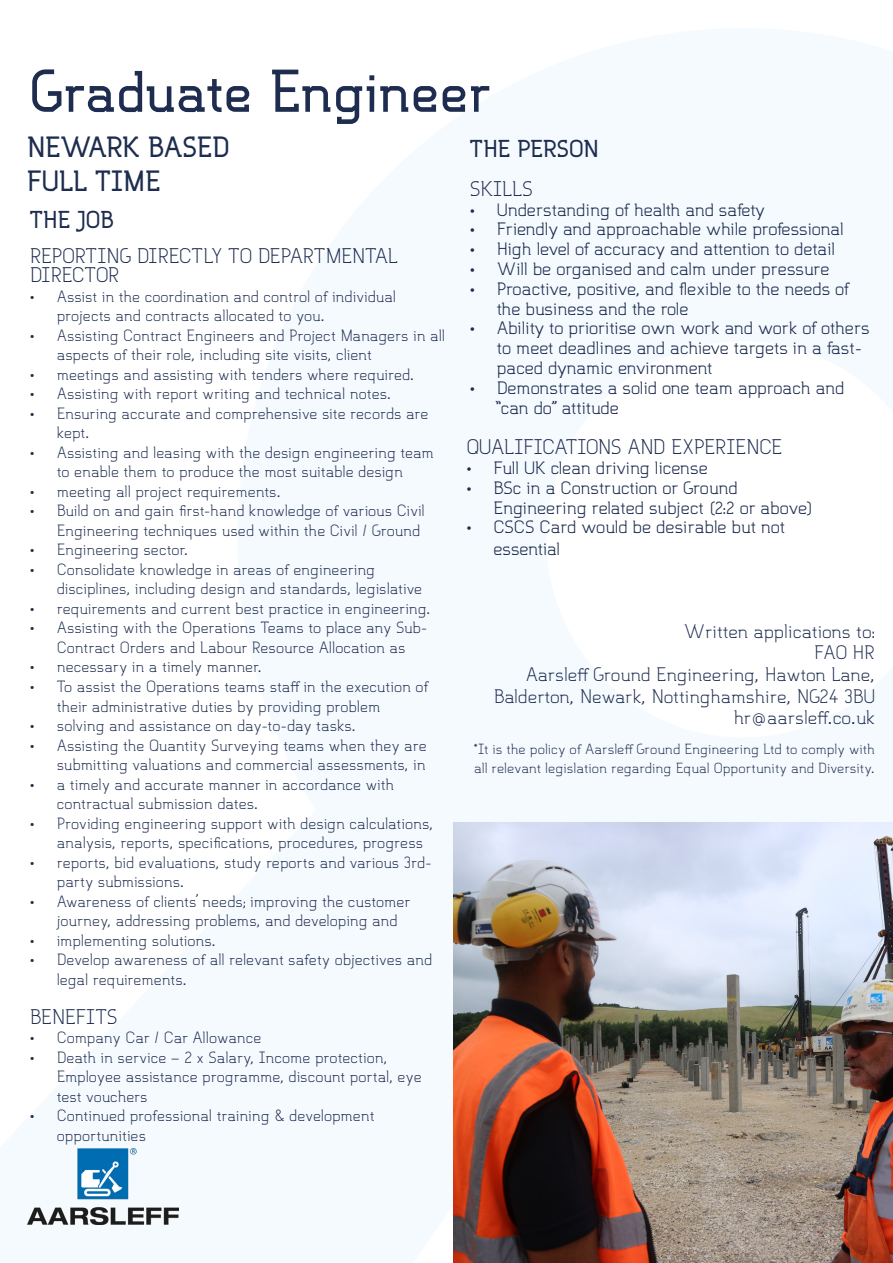
<style>
.page{position:relative;width:893px;height:1263px;background:#fff}
.page>*{position:absolute;margin:0;border:0;box-sizing:border-box;transform-origin:0 0}
.t1{font:700 55.5px "B Ruston.";letter-spacing:-.005em;color:#1d2c4f}
.t2{font:700 27px "B Ruston.";letter-spacing:.005em;color:#1d2c4f}
.t3{font:700 22.5px "B Ruston.";color:#1d2c4f}
.t4{font:300 19.5px/19.5px "B Ruston.";letter-spacing:-.015em;color:#1d2c4f}
.t5{font:300 18px/21.6px "B Ruston.";color:#1d2c4f;text-align:right}
.t6{font:16.5px/19.8px "B Ruston.";color:#1d2c4f}
.t7{font:300 15px/19.5px "B Ruston.";letter-spacing:-.005em;color:#1d2c4f}
.t8{font:300 13.5px/19.5px "B Ruston.";color:#1d2c4f}
</style>
<div class="page">
<img style="left:27px;top:1148px;width:152px;height:77px">
<img style="left:454px;top:823px;width:439px;height:440px">
<p class="t1" style="left:30px;top:57px;width:462px">Graduate Engineer</p>
<p class="t2" style="left:27px;top:130px;width:204px">NEWARK BASED</p>
<p class="t2" style="left:27px;top:164px;width:135px">FULL TIME</p>
<p class="t3" style="left:30px;top:206px;width:85px">THE JOB</p>
<p class="t4" style="left:30px;top:245px;width:369px">REPORTING DIRECTLY TO DEPARTMENTAL<br>DIRECTOR</p>
<p class="t7" style="left:57px;top:286px;width:341px;text-indent:-27px">• Assist in the coordination and control of individual projects and contracts allocated to you.</p>
<p class="t7" style="left:57px;top:325px;width:390px;text-indent:-27px">• Assisting Contract Engineers and Project Managers in all aspects of their role, including site visits, client</p>
<p class="t7" style="left:30px;top:364px;width:386px">• meetings and assisting with tenders where required.</p>
<p class="t7" style="left:30px;top:383px;width:363px">• Assisting with report writing and technical notes.</p>
<p class="t7" style="left:57px;top:403px;width:373px;text-indent:-27px">• Ensuring accurate and comprehensive site records are kept.</p>
<p class="t7" style="left:30px;top:442px;width:406px;text-align:center">• Assisting and leasing with the design engineering team to enable them to produce the most suitable design</p>
<p class="t7" style="left:30px;top:481px;width:253px">• meeting all project requirements.</p>
<p class="t7" style="left:30px;top:500px;width:396px;text-align:right">• Build on and gain first-hand knowledge of various Civil<br>Engineering techniques used within the Civil / Ground</p>
<p class="t7" style="left:30px;top:539px;width:160px">• Engineering sector.</p>
<p class="t7" style="left:57px;top:559px;width:367px;text-indent:-27px">• Consolidate knowledge in areas of engineering disciplines, including design and standards, legislative</p>
<p class="t7" style="left:30px;top:598px;width:402px">• requirements and current best practice in engineering.</p>
<p class="t7" style="left:30px;top:617px;width:399px;text-align:center">• Assisting with the Operations Teams to place any Sub-<br>Contract Orders and Labour Resource Allocation as</p>
<p class="t7" style="left:30px;top:656px;width:234px">• necessary in a timely manner.</p>
<p class="t7" style="left:57px;top:676px;width:373px;text-indent:-27px">• To assist the Operations teams staff in the execution of their administrative duties by providing problem</p>
<p class="t7" style="left:30px;top:715px;width:328px">• solving and assistance on day-to-day tasks.</p>
<p class="t7" style="left:30px;top:734px;width:398px;text-align:right">• Assisting the Quantity Surveying teams when they are submitting valuations and commercial assessments, in</p>
<p class="t7" style="left:57px;top:773px;width:339px;text-indent:-27px">• a timely and accurate manner in accordance with contractual submission dates.</p>
<p class="t7" style="left:57px;top:812px;width:378px;text-indent:-27px">• Providing engineering support with design calculations, analysis, reports, specifications, procedures, progress</p>
<p class="t7" style="left:57px;top:851px;width:377px;text-indent:-27px">• reports, bid evaluations, study reports and various 3rd&shy;party submissions.</p>
<p class="t7" style="left:57px;top:890px;width:355px;text-indent:-27px">• Awareness of clients’ needs; improving the customer journey, addressing problems, and developing and</p>
<p class="t7" style="left:30px;top:929px;width:188px">• implementing solutions.</p>
<p class="t7" style="left:57px;top:949px;width:377px;text-indent:-27px">• Develop awareness of all relevant safety objectives and legal requirements.</p>
<p class="t4" style="left:30px;top:1005px;width:89px">BENEFITS</p>
<p class="t7" style="left:30px;top:1027px;width:233px">• Company Car / Car Allowance</p>
<p class="t7" style="left:57px;top:1046px;width:367px;text-indent:-27px">• Death in service – 2 x Salary, Income protection,<br>Employee assistance programme, discount portal, eye test vouchers</p>
<p class="t7" style="left:57px;top:1105px;width:319px;text-indent:-27px">• Continued professional training &amp; development opportunities</p>
<p class="t3" style="left:470px;top:134px;width:131px">THE PERSON</p>
<p class="t4" style="left:470px;top:178px;width:64px">SKILLS</p>
<p class="t6" style="left:470px;top:198px;width:296px">• Understanding of health and safety</p>
<p class="t6" style="left:470px;top:218px;width:375px">• Friendly and approachable while professional</p>
<p class="t6" style="left:470px;top:238px;width:367px">• High level of accuracy and attention to detail</p>
<p class="t6" style="left:470px;top:258px;width:361px">• Will be organised and calm under pressure</p>
<p class="t6" style="left:497px;top:278px;width:354px;text-indent:-27px">• Proactive, positive, and flexible to the needs of the business and the role</p>
<p class="t6" style="left:497px;top:317px;width:374px;text-indent:-27px">• Ability to prioritise own work and work of others to meet deadlines and achieve targets in a fast&shy;paced dynamic environment</p>
<p class="t6" style="left:497px;top:377px;width:349px;text-indent:-27px">• Demonstrates a solid one team approach and “can do” attitude</p>
<p class="t4" style="left:466px;top:436px;width:318px">QUALIFICATIONS AND EXPERIENCE</p>
<p class="t6" style="left:466px;top:457px;width:243px">• Full UK clean driving license</p>
<p class="t6" style="left:493px;top:477px;width:322px;text-indent:-27px">• BSc in a Construction or Ground<br>Engineering related subject (2:2 or above)</p>
<p class="t6" style="left:493px;top:515px;width:293px;line-height:21.6px;text-indent:-27px">• CSCS Card would be desirable but not essential</p>
<p class="t5" style="left:494px;top:619px;width:383px">Written applications to:<br>FAO HR<br>Aarsleff Ground Engineering, Hawton Lane,<br>Balderton, Newark, Nottinghamshire, NG24 3BU</p>
<p class="t5" style="left:734px;top:706px;width:143px">hr@aarsleff.co.uk</p>
<p class="t8" style="left:473px;top:738px;width:403px">*It is the policy of Aarsleff Ground Engineering Ltd to comply with all relevant legislation regarding Equal Opportunity and Diversity.</p>
</div>
